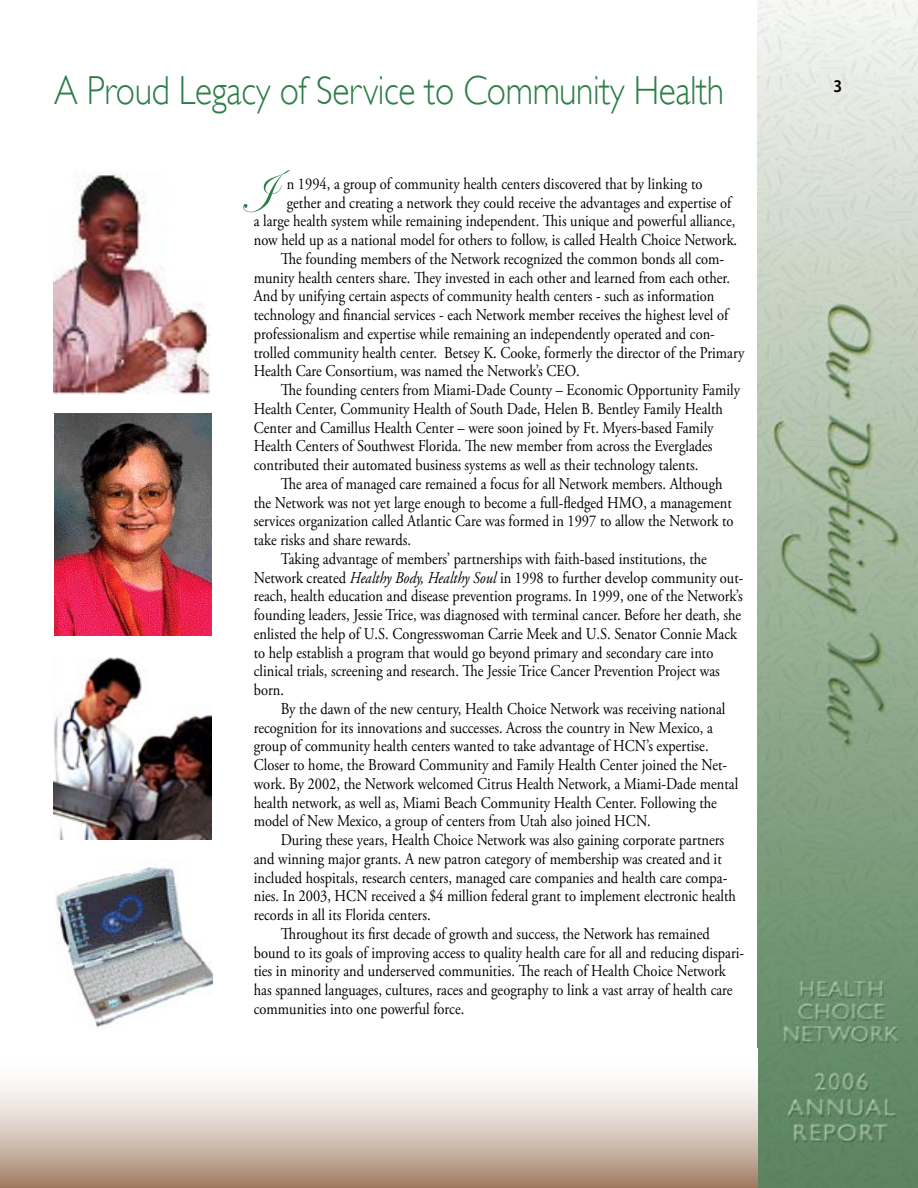
<style>
.page{position:relative;width:918px;height:1188px;background:#fff}
.page>*{position:absolute;margin:0;border:0;box-sizing:border-box;transform-origin:0 0}
.headline{font:300 40.5px "Gill Sans";letter-spacing:-.01em;color:#2c7e48;scale:.87 1}
.Subhead_2{font:600 18px "Myriad Pro";color:#000;scale:.9 1}
.body{font:16.5px/18.8px "Adobe Garamond Pro";color:#000;scale:.87 1}
.Paragraph_Style_1{font:16.5px "Adobe Garamond Pro";color:#000;scale:.87 1}
.s1{font-style:italic}
</style>
<div class="page">
<img style="left:758px;top:0;width:160px;height:1188px">
<svg style="left:0;top:1084px;width:758px;height:104px"></svg>
<img style="left:54px;top:413px;width:157px;height:222px">
<img style="left:54px;top:172px;width:157px;height:223px">
<img style="left:55px;top:867px;width:157px;height:161px">
<img style="left:54px;top:657px;width:158px;height:183px">
<p class="headline" style="left:54px;top:66px;width:772px">A Proud Legacy of Service to Community Health</p>
<p class="Paragraph_Style_1" style="left:287px;top:174px;width:479px">n 1994, a group of community health centers discovered that by linking to</p>
<p class="Paragraph_Style_1" style="left:287px;top:193px;width:513px">gether and creating a network they could receive the advantages and expertise of</p>
<p class="Paragraph_Style_1" style="left:254px;top:211px;width:555px">a large health system while remaining independent. This unique and powerful alliance,</p>
<p class="Paragraph_Style_1" style="left:254px;top:230px;width:557px">now held up as a national model for others to follow, is called Health Choice Network.</p>
<p class="body" style="left:254px;top:250px;width:565px;text-indent:27px">The founding members of the Network recognized the common bonds all com&shy;munity health centers share. They invested in each other and learned from each other.<br>And by unifying certain aspects of community health centers - such as information technology and financial services - each Network member receives the highest level of professionalism and expertise while remaining an independently operated and con&shy;trolled community health center. Betsey K. Cooke, formerly the director of the Primary Health Care Consortium, was named the Network’s CEO.</p>
<p class="body" style="left:254px;top:381px;width:560px;text-indent:27px">The founding centers from Miami-Dade County – Economic Opportunity Family Health Center, Community Health of South Dade, Helen B. Bentley Family Health Center and Camillus Health Center – were soon joined by Ft. Myers-based Family Health Centers of Southwest Florida. The new member from across the Everglades contributed their automated business systems as well as their technology talents.</p>
<p class="body" style="left:254px;top:475px;width:553px;text-indent:27px">The area of managed care remained a focus for all Network members. Although the Network was not yet large enough to become a full-fledged HMO, a management services organization called Atlantic Care was formed in 1997 to allow the Network to take risks and share rewards.</p>
<p class="body" style="left:254px;top:550px;width:564px;text-indent:27px">Taking advantage of members’ partnerships with faith-based institutions, the Network created <span class="s1">Healthy Body, Healthy Soul</span> in 1998 to further develop community out&shy;reach, health education and disease prevention programs. In 1999, one of the Network’s founding leaders, Jessie Trice, was diagnosed with terminal cancer. Before her death, she enlisted the help of U.S. Congresswoman Carrie Meek and U.S. Senator Connie Mack to help establish a program that would go beyond primary and secondary care into clinical trials, screening and research. The Jessie Trice Cancer Prevention Project was born.</p>
<p class="body" style="left:254px;top:700px;width:558px;text-indent:27px">By the dawn of the new century, Health Choice Network was receiving national recognition for its innovations and successes. Across the country in New Mexico, a group of community health centers wanted to take advantage of HCN’s expertise.<br>Closer to home, the Broward Community and Family Health Center joined the Net&shy;work. By 2002, the Network welcomed Citrus Health Network, a Miami-Dade mental health network, as well as, Miami Beach Community Health Center. Following the model of New Mexico, a group of centers from Utah also joined HCN.</p>
<p class="body" style="left:254px;top:831px;width:556px;text-indent:27px">During these years, Health Choice Network was also gaining corporate partners and winning major grants. A new patron category of membership was created and it included hospitals, research centers, managed care companies and health care compa&shy;nies. In 2003, HCN received a $4 million federal grant to implement electronic health records in all its Florida centers.</p>
<p class="body" style="left:254px;top:925px;width:565px;text-indent:27px">Throughout its first decade of growth and success, the Network has remained bound to its goals of improving access to quality health care for all and reducing dispari&shy;ties in minority and underserved communities. The reach of Health Choice Network has spanned languages, cultures, races and geography to link a vast array of health care communities into one powerful force.</p>
<p class="Subhead_2" style="left:833px;top:75px;width:11px">3</p>
</div>
